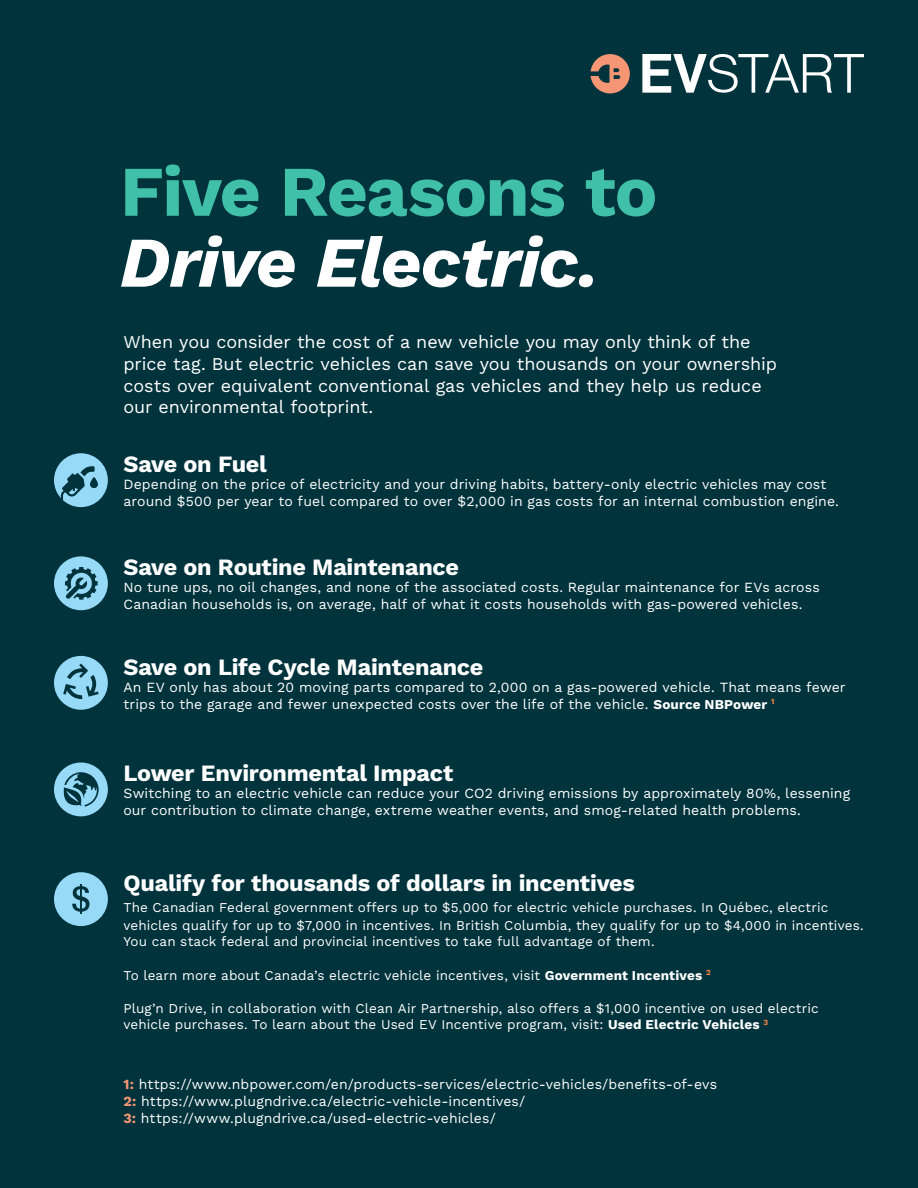
<style>
.page{position:relative;width:918px;height:1188px;background:#00333c}
.page>*{position:absolute;margin:0;border:0;box-sizing:border-box;transform-origin:0 0}
.t1{font:italic 700 71.1px "Work Sans";letter-spacing:-.02em;color:#fff}
.t2{font:700 71.1px "Work Sans";letter-spacing:-.02em;color:#40bfa9}
.t3{font:700 23.4px "Work Sans";letter-spacing:-.01em;color:#fff}
.t4{font:18px/21.6px "Work Sans";letter-spacing:-.005em;color:#fff}
.t5{font:14.1px/17.1px "Work Sans";letter-spacing:.005em;color:#fff}
.t6{font:13.5px/18px "Work Sans";letter-spacing:.01em;color:#fff}
.s1{font-weight:700;font-size:13.5px}
.s2{font-weight:700}
.s3{font-weight:700;color:#f69674}
</style>
<div class="page">
<div style="left:54px;top:556px;width:54px;height:54px;background:#97daf8;border-radius:50%"></div>
<svg style="left:65px;top:567px;width:33px;height:33px"></svg>
<div style="left:54px;top:453px;width:54px;height:54px;background:#97daf8;border-radius:50%"></div>
<svg style="left:61px;top:466px;width:37px;height:37px"></svg>
<div style="left:54px;top:656px;width:54px;height:54px;background:#97daf8;border-radius:50%"></div>
<svg style="left:63px;top:664px;width:36px;height:35px"></svg>
<div style="left:54px;top:763px;width:54px;height:53px;background:#97daf8;border-radius:50%"></div>
<svg style="left:63px;top:772px;width:36px;height:35px"></svg>
<svg style="left:591px;top:54px;width:39px;height:39px"></svg>
<svg style="left:642px;top:54px;width:222px;height:39px"></svg>
<svg style="left:54px;top:872px;width:54px;height:54px"></svg>
<p class="t2" style="left:120px;top:138px;width:539px">Five Reasons to</p>
<p class="t1" style="left:120px;top:208px;width:480px">Drive Electric.</p>
<p class="t4" style="left:123px;top:331px;width:655px">When you consider the cost of a new vehicle you may only think of the price tag. But electric vehicles can save you thousands on your ownership costs over equivalent conventional gas vehicles and they help us reduce our environmental footprint.</p>
<p class="t3" style="left:123px;top:446px;width:145px">Save on Fuel</p>
<p class="t5" style="left:123px;top:475px;width:717px">Depending on the price of electricity and your driving habits, battery-only electric vehicles may cost around $500 per year to fuel compared to over $2,000 in gas costs for an internal combustion engine.</p>
<p class="t3" style="left:123px;top:549px;width:337px">Save on Routine Maintenance</p>
<p class="t5" style="left:123px;top:578px;width:698px">No tune ups, no oil changes, and none of the associated costs. Regular maintenance for EVs across<br>Canadian households is, on average, half of what it costs households with gas-powered vehicles.</p>
<p class="t3" style="left:123px;top:649px;width:362px">Save on Life Cycle Maintenance</p>
<p class="t5" style="left:123px;top:678px;width:724px">An EV only has about 20 moving parts compared to 2,000 on a gas-powered vehicle. That means fewer trips to the garage and fewer unexpected costs over the life of the vehicle. <span class="s1">Source NBPower</span> <sup>1</sup></p>
<p class="t3" style="left:123px;top:755px;width:332px">Lower Environmental Impact</p>
<p class="t5" style="left:123px;top:784px;width:728px">Switching to an electric vehicle can reduce your CO2 driving emissions by approximately 80%, lessening our contribution to climate change, extreme weather events, and smog-related health problems.</p>
<p class="t3" style="left:123px;top:865px;width:513px">Qualify for thousands of dollars in incentives</p>
<p class="t6" style="left:123px;top:898px;width:742px">The Canadian Federal government offers up to $5,000 for electric vehicle purchases. In Québec, electric vehicles qualify for up to $7,000 in incentives. In British Columbia, they qualify for up to $4,000 in incentives.</p>
<p class="t6" style="left:123px;top:932px;width:533px">You can stack federal and provincial incentives to take full advantage of them.</p>
<p class="t6" style="left:123px;top:966px;width:589px">To learn more about Canada’s electric vehicle incentives, visit <span class="s2">Government Incentives</span> <sup>2</sup></p>
<p class="t6" style="left:123px;top:1000px;width:697px;line-height:16.5px">Plug’n Drive, in collaboration with Clean Air Partnership, also offers a $1,000 incentive on used electric vehicle purchases. To learn about the Used EV Incentive program, visit: <span class="s2">Used Electric Vehicles</span> <sup>3</sup></p>
<p class="t5" style="left:123px;top:1075px;width:595px"><span class="s3">1:</span> https://www.nbpower.com/en/products-services/electric-vehicles/benefits-of-evs</p>
<p class="t5" style="left:123px;top:1092px;width:403px"><span class="s3">2:</span> https://www.plugndrive.ca/electric-vehicle-incentives/</p>
<p class="t5" style="left:123px;top:1109px;width:374px"><span class="s3">3:</span> https://www.plugndrive.ca/used-electric-vehicles/</p>
</div>
